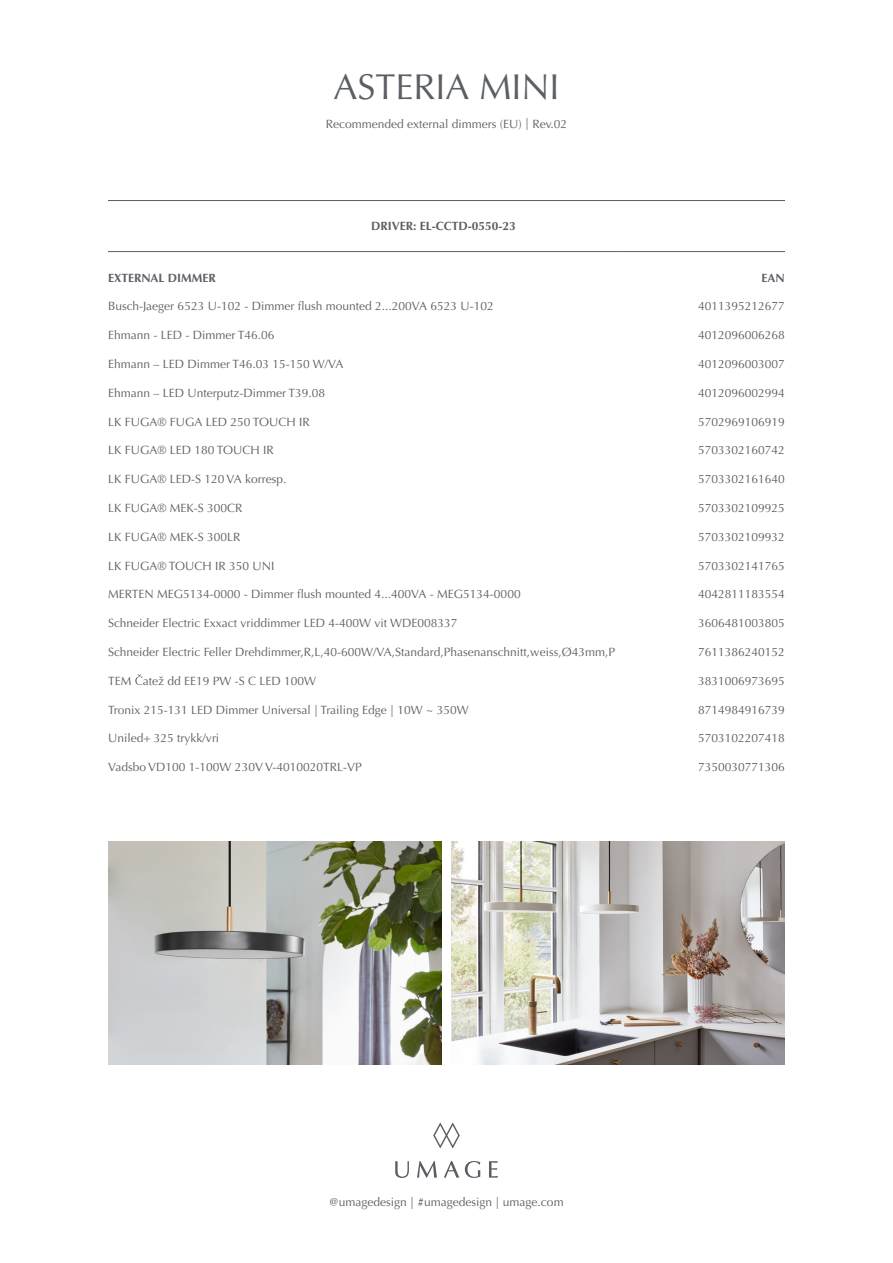
<style>
.page{position:relative;width:893px;height:1263px;background:#fff}
.page>*{position:absolute;margin:0;border:0;box-sizing:border-box;transform-origin:0 0}
.t1{font:36px "Optima LT Std";color:#5b5f65}
.Text_normal{font:12px "Optima LT Std";color:#5b5f65}
.Text_normal-2{font:700 12px "Optima LT Std";color:#5b5f65}
.Text_small{font:12px "Optima LT Std";color:#5b5f65}
</style>
<div class="page">
<svg style="left:489px;top:1161px;width:9px;height:16px"></svg>
<svg style="left:433px;top:1123px;width:27px;height:25px"></svg>
<svg style="left:395px;top:1161px;width:14px;height:17px"></svg>
<svg style="left:417px;top:1161px;width:20px;height:16px"></svg>
<svg style="left:444px;top:1161px;width:15px;height:16px"></svg>
<svg style="left:465px;top:1161px;width:15px;height:17px"></svg>
<hr style="left:108px;top:251px;width:510px;height:1px;background:#5b5f65">
<hr style="left:618px;top:251px;width:167px;height:1px;background:#5b5f65">
<svg style="left:135px;top:674px;width:7px;height:11px"></svg>
<hr style="left:108px;top:200px;width:677px;height:1px;background:#5b5f65">
<img style="left:108px;top:842px;width:333px;height:223px">
<img style="left:452px;top:842px;width:333px;height:223px">
<p class="t1" style="left:333px;top:66px;width:228px">ASTERIA MINI</p>
<p class="Text_normal" style="left:326px;top:117px;width:243px">Recommended external dimmers (EU) | Rev.02</p>
<p class="Text_normal-2" style="left:371px;top:219px;width:146px">DRIVER: EL-CCTD-0550-23</p>
<p class="Text_normal-2" style="left:108px;top:271px;width:109px">EXTERNAL DIMMER</p>
<p class="Text_normal" style="left:108px;top:299px;width:387px">Busch-Jaeger 6523 U-102 - Dimmer flush mounted 2...200VA 6523 U-102</p>
<p class="Text_normal" style="left:108px;top:328px;width:168px">Ehmann - LED - Dimmer T46.06</p>
<p class="Text_normal" style="left:108px;top:357px;width:237px">Ehmann – LED Dimmer T46.03 15-150 W/VA</p>
<p class="Text_normal" style="left:108px;top:386px;width:219px">Ehmann – LED Unterputz-Dimmer T39.08</p>
<p class="Text_normal" style="left:108px;top:415px;width:203px">LK FUGA® FUGA LED 250 TOUCH IR</p>
<p class="Text_normal" style="left:108px;top:443px;width:167px">LK FUGA® LED 180 TOUCH IR</p>
<p class="Text_normal" style="left:108px;top:472px;width:180px">LK FUGA® LED-S 120 VA korresp.</p>
<p class="Text_normal" style="left:108px;top:501px;width:136px">LK FUGA® MEK-S 300CR</p>
<p class="Text_normal" style="left:108px;top:530px;width:134px">LK FUGA® MEK-S 300LR</p>
<p class="Text_normal" style="left:108px;top:559px;width:168px">LK FUGA® TOUCH IR 350 UNI</p>
<p class="Text_normal" style="left:108px;top:587px;width:414px">MERTEN MEG5134-0000 - Dimmer flush mounted 4...400VA - MEG5134-0000</p>
<p class="Text_normal" style="left:108px;top:616px;width:351px">Schneider Electric Exxact vriddimmer LED 4-400W vit WDE008337</p>
<p class="Text_normal" style="left:108px;top:645px;width:508px">Schneider Electric Feller Drehdimmer,R,L,40-600W/VA,Standard,Phasenanschnitt,weiss,Ø43mm,P</p>
<p class="Text_normal" style="left:108px;top:674px;width:210px">TEM atež dd EE19 PW -S C LED 100W</p>
<p class="Text_normal" style="left:108px;top:703px;width:362px">Tronix 215-131 LED Dimmer Universal | Trailing Edge | 10W ~ 350W</p>
<p class="Text_normal" style="left:108px;top:731px;width:113px">Uniled+ 325 trykk/vri</p>
<p class="Text_normal" style="left:108px;top:760px;width:255px">Vadsbo VD100 1-100W 230V V-4010020TRL-VP</p>
<p class="Text_normal-2" style="left:762px;top:271px;width:25px">EAN</p>
<p class="Text_normal" style="left:698px;top:299px;width:88px">4011395212677</p>
<p class="Text_normal" style="left:698px;top:328px;width:88px">4012096006268</p>
<p class="Text_normal" style="left:698px;top:357px;width:88px">4012096003007</p>
<p class="Text_normal" style="left:698px;top:386px;width:88px">4012096002994</p>
<p class="Text_normal" style="left:698px;top:415px;width:88px">5702969106919</p>
<p class="Text_normal" style="left:698px;top:443px;width:88px">5703302160742</p>
<p class="Text_normal" style="left:698px;top:472px;width:88px">5703302161640</p>
<p class="Text_normal" style="left:698px;top:501px;width:88px">5703302109925</p>
<p class="Text_normal" style="left:698px;top:530px;width:88px">5703302109932</p>
<p class="Text_normal" style="left:698px;top:559px;width:88px">5703302141765</p>
<p class="Text_normal" style="left:698px;top:587px;width:88px">4042811183554</p>
<p class="Text_normal" style="left:698px;top:616px;width:88px">3606481003805</p>
<p class="Text_normal" style="left:698px;top:645px;width:88px">7611386240152</p>
<p class="Text_normal" style="left:698px;top:674px;width:88px">3831006973695</p>
<p class="Text_normal" style="left:698px;top:703px;width:88px">8714984916739</p>
<p class="Text_normal" style="left:698px;top:731px;width:88px">5703102207418</p>
<p class="Text_normal" style="left:698px;top:760px;width:88px">7350030771306</p>
<p class="Text_small" style="left:329px;top:1195px;width:236px">@umagedesign | #umagedesign | umage.com</p>
</div>
